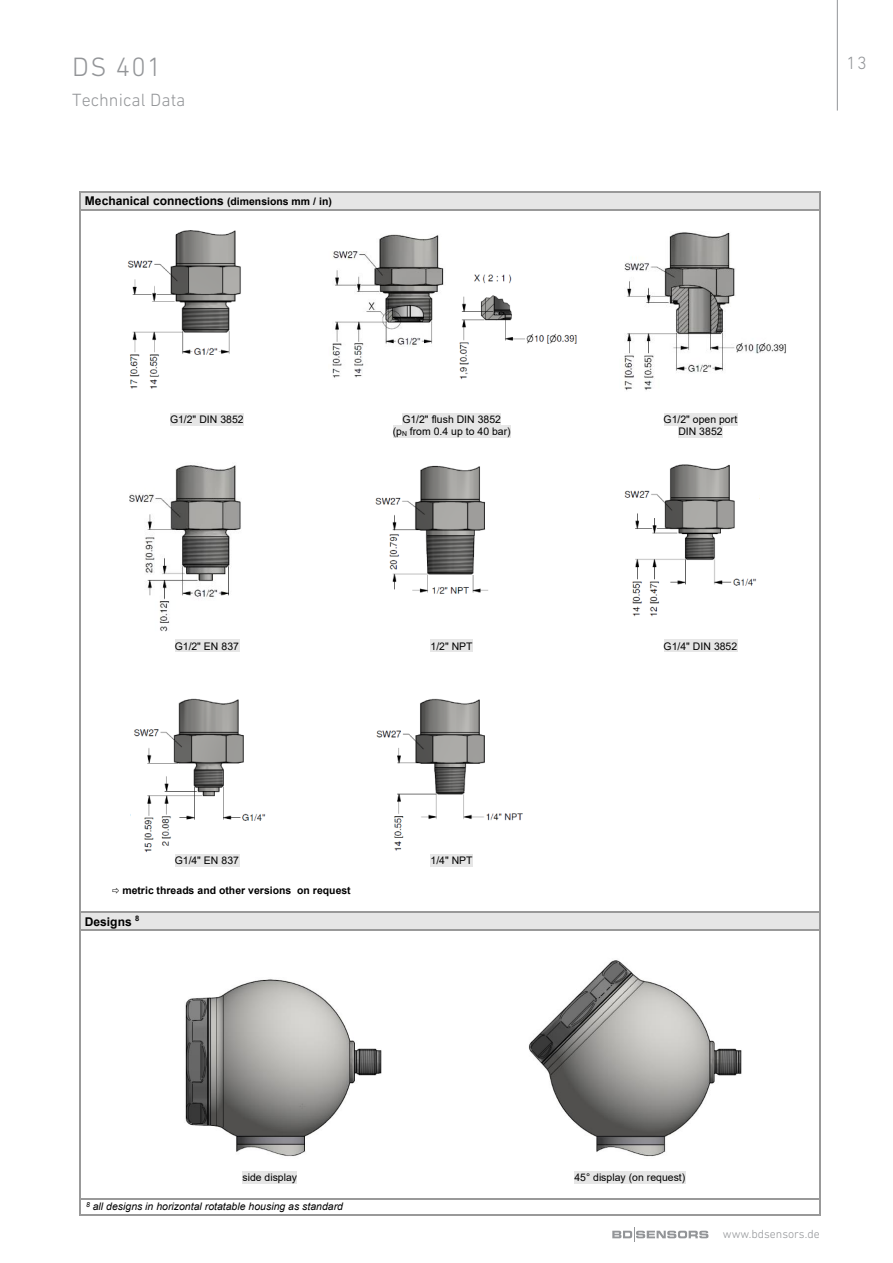
<style>
.page{position:relative;width:893px;height:1263px;background:#fff}
.page>*{position:absolute;margin:0;border:0;box-sizing:border-box;transform-origin:0 0}
.t1{font:300 27px "DIN Next LT Pro";color:#939598}
.t2{font:300 18px "DIN Next LT Pro";color:#939598}
.t3{font:700 12px "Arial";color:#000}
.t4{font:300 12px "DIN Next LT Pro";color:#939598}
.t5{font:10.5px "Arial";color:#000}
.t6{font:italic 10.5px "Arial";color:#000}
.t7{font:700 10.5px "Arial";color:#000}
.s1{font-size:10.5px}
.s2{font-size:6.9px}
</style>
<div class="page">
<hr style="left:837px;top:0;width:1px;height:111px;background:#939598">
<svg style="left:612px;top:1227px;width:96px;height:15px"></svg>
<div style="left:80px;top:192px;width:739px;height:18px;background:#e6e6e6"></div>
<hr style="left:80px;top:191px;width:739px;height:1px;background:#999">
<div style="left:170px;top:413px;width:74px;height:12px;background:#e6e6e6"></div>
<div style="left:402px;top:413px;width:99px;height:12px;background:#e6e6e6"></div>
<div style="left:664px;top:413px;width:73px;height:12px;background:#e6e6e6"></div>
<div style="left:393px;top:425px;width:118px;height:12px;background:#e6e6e6"></div>
<div style="left:678px;top:425px;width:45px;height:12px;background:#e6e6e6"></div>
<div style="left:175px;top:640px;width:64px;height:12px;background:#e6e6e6"></div>
<div style="left:431px;top:640px;width:42px;height:12px;background:#e6e6e6"></div>
<div style="left:664px;top:640px;width:73px;height:12px;background:#e6e6e6"></div>
<div style="left:175px;top:854px;width:64px;height:12px;background:#e6e6e6"></div>
<div style="left:431px;top:854px;width:42px;height:12px;background:#e6e6e6"></div>
<svg style="left:79px;top:191px;width:1px;height:20px"></svg>
<hr style="left:80px;top:210px;width:739px;height:1px;background:#999">
<svg style="left:819px;top:191px;width:1px;height:20px"></svg>
<hr style="left:79px;top:211px;width:1px;height:701px;background:#999">
<hr style="left:819px;top:211px;width:1px;height:701px;background:#999">
<div style="left:80px;top:913px;width:739px;height:17px;background:#e6e6e6"></div>
<hr style="left:80px;top:912px;width:739px;height:1px;background:#999">
<div style="left:242px;top:1171px;width:55px;height:12px;background:#e6e6e6"></div>
<div style="left:574px;top:1171px;width:112px;height:12px;background:#e6e6e6"></div>
<svg style="left:79px;top:912px;width:1px;height:19px"></svg>
<hr style="left:80px;top:930px;width:739px;height:1px;background:#999">
<svg style="left:819px;top:912px;width:1px;height:19px"></svg>
<hr style="left:79px;top:931px;width:1px;height:267px;background:#999">
<hr style="left:819px;top:931px;width:1px;height:267px;background:#999">
<hr style="left:80px;top:1198px;width:739px;height:1px;background:#999">
<svg style="left:79px;top:1198px;width:1px;height:17px"></svg>
<hr style="left:80px;top:1214px;width:739px;height:1px;background:#999">
<svg style="left:819px;top:1198px;width:1px;height:17px"></svg>
<img style="left:528px;top:960px;width:214px;height:197px">
<img style="left:185px;top:979px;width:197px;height:178px">
<img style="left:624px;top:232px;width:162px;height:159px">
<img style="left:375px;top:465px;width:113px;height:129px">
<img style="left:459px;top:274px;width:118px;height:105px">
<img style="left:332px;top:234px;width:112px;height:144px">
<img style="left:624px;top:464px;width:133px;height:153px">
<img style="left:134px;top:698px;width:132px;height:154px">
<img style="left:377px;top:698px;width:146px;height:153px">
<img style="left:127px;top:230px;width:114px;height:159px">
<img style="left:129px;top:465px;width:112px;height:167px">
<p class="t1" style="left:72px;top:51px;width:91px">DS 401</p>
<p class="t2" style="left:72px;top:89px;width:115px">Technical Data</p>
<p class="t3" style="left:85px;top:193px;width:248px">Mechanical connections <span class="s1">(dimensions mm / in)</span></p>
<p class="t5" style="left:170px;top:412px;width:75px">G1/2" DIN 3852</p>
<p class="t5" style="left:402px;top:412px;width:100px">G1/2" flush DIN 3852</p>
<p class="t5" style="left:664px;top:412px;width:75px">G1/2" open port</p>
<p class="t5" style="left:393px;top:424px;width:119px">(p<span class="s2">N</span> from 0.4 up to 40 bar)</p>
<p class="t5" style="left:678px;top:424px;width:46px">DIN 3852</p>
<p class="t5" style="left:175px;top:639px;width:66px">G1/2" EN 837</p>
<p class="t5" style="left:431px;top:639px;width:44px">1/2" NPT</p>
<p class="t5" style="left:664px;top:639px;width:75px">G1/4" DIN 3852</p>
<p class="t5" style="left:175px;top:853px;width:66px">G1/4" EN 837</p>
<p class="t5" style="left:431px;top:853px;width:44px">1/4" NPT</p>
<p class="t7" style="left:122px;top:883px;width:230px">metric threads and other versions on request</p>
<p class="t3" style="left:85px;top:913px;width:56px">Designs <sup>8</sup></p>
<h2 class="t2" style="left:847px;top:52px;width:22px">13</h2>
<p class="t5" style="left:242px;top:1170px;width:56px">side display</p>
<p class="t5" style="left:574px;top:1170px;width:112px">45° display (on request)</p>
<p class="t6" style="left:86px;top:1200px;width:258px"><sup>8</sup> all designs in horizontal rotatable housing as standard</p>
<p class="t4" style="left:723px;top:1226px;width:98px">www.bdsensors.de</p>
</div>
